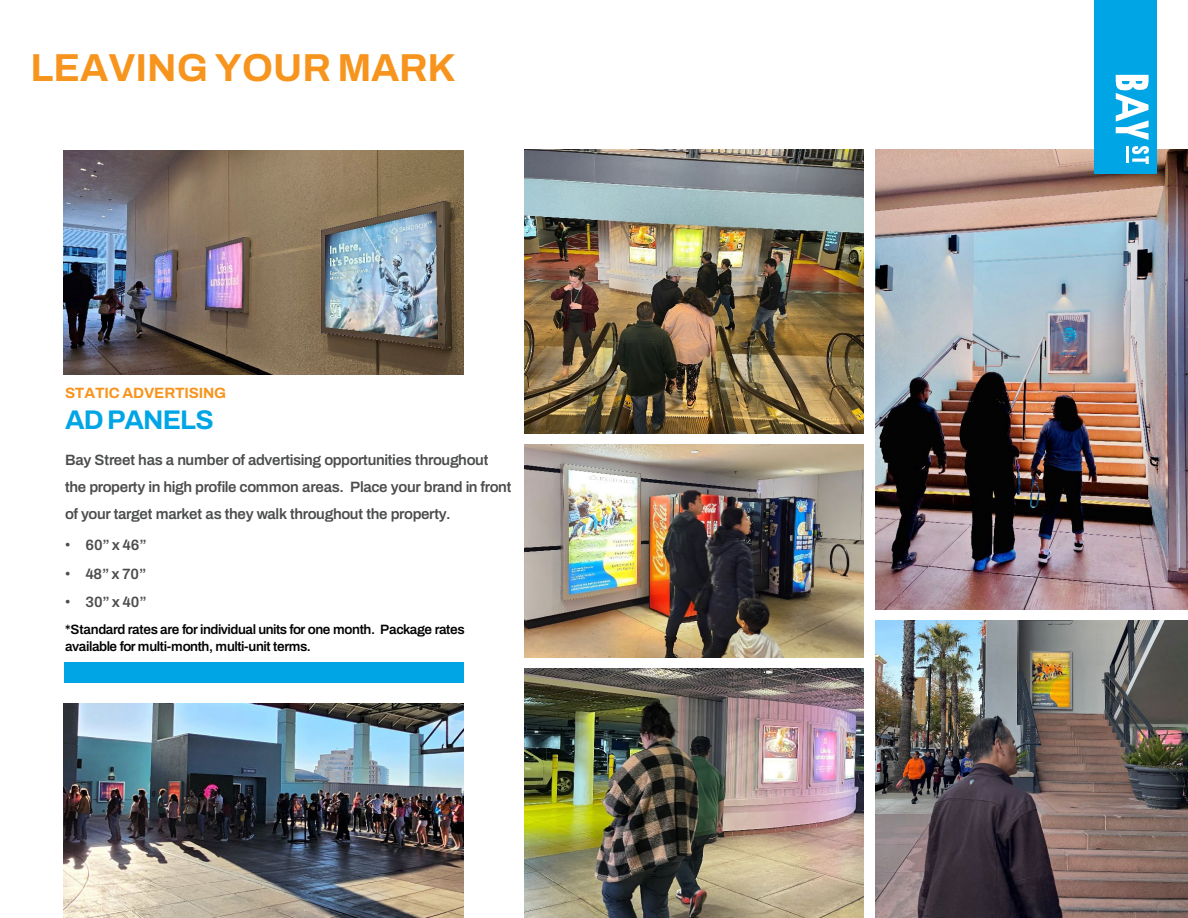
<style>
.page{position:relative;width:1188px;height:918px;background:#fff}
.page>*{position:absolute;margin:0;border:0;box-sizing:border-box;transform-origin:0 0}
.t1{font:700 39px "Archivo";color:#f7941d}
.t2{font:700 27px "Archivo";letter-spacing:-.035em;color:#00a5e5}
.t3{font:600 15px/26.7px "Archivo";letter-spacing:-.025em;color:#4b4c4d}
.t4{font:700 15px "Archivo";letter-spacing:-.015em;color:#f7941d}
.t5{font:600 13.5px/16.2px "Archivo";letter-spacing:-.035em;color:#000}
.s1{font-family:"Arial";font-weight:400}
</style>
<div class="page">
<img style="left:875px;top:150px;width:313px;height:459px">
<img style="left:525px;top:150px;width:339px;height:284px">
<img style="left:64px;top:150px;width:399px;height:225px">
<img style="left:525px;top:445px;width:339px;height:213px">
<img style="left:875px;top:620px;width:313px;height:298px">
<div style="left:64px;top:663px;width:399px;height:20px;background:#00a5e5"></div>
<div style="left:1094px;top:0;width:63px;height:174px;background:#00a5e5"></div>
<img style="left:1132px;top:147px;width:17px;height:16px">
<hr style="left:1126px;top:147px;width:3px;height:16px;background:#fff">
<svg style="left:1116px;top:75px;width:33px;height:65px"></svg>
<img style="left:64px;top:703px;width:399px;height:215px">
<img style="left:525px;top:669px;width:339px;height:249px">
<h2 class="t1" style="left:30px;top:38px;width:427px">LEAVING YOUR MARK</h2>
<p class="t4" style="left:65px;top:381px;width:163px">STATIC ADVERTISING</p>
<p class="t2" style="left:65px;top:399px;width:150px">AD PANELS</p>
<p class="t3" style="left:65px;top:447px;width:448px">Bay Street has a number of advertising opportunities throughout the property in high profile common areas. Place your brand in front of your target market as they walk throughout the property.</p>
<p class="t3" style="left:65px;top:532px;width:83px"><span class="s1">•</span> 60” x 46”</p>
<p class="t3" style="left:65px;top:560px;width:83px"><span class="s1">•</span> 48” x 70”</p>
<p class="t3" style="left:65px;top:589px;width:83px"><span class="s1">•</span> 30” x 40”</p>
<p class="t5" style="left:65px;top:622px;width:401px">*Standard rates are for individual units for one month. Package rates available for multi-month, multi-unit terms.</p>
</div>
